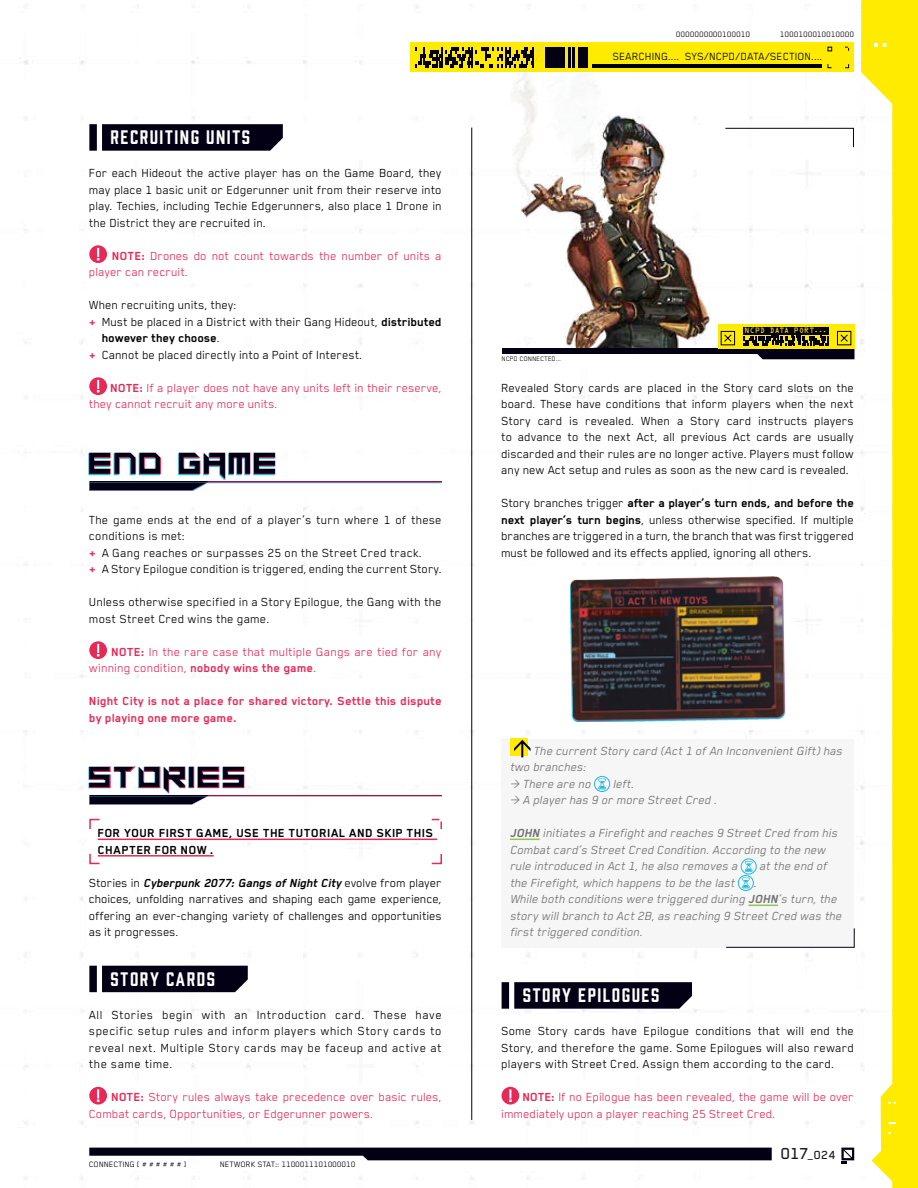
<style>
.page{position:relative;width:918px;height:1188px;background:#fff}
.page>*{position:absolute;margin:0;border:0;box-sizing:border-box;transform-origin:0 0}
.t1{font:27px "Motor Block";letter-spacing:.03em;color:#030015}
.t2{font:18px "Prohibition";letter-spacing:.085em;color:#fff}
.t3{font:13.5px/16.5px "Blender Pro";color:#000;text-align:justify}
.t4{font:13.5px/16.5px "Blender Pro";color:#e72958}
.t5{font:italic 13.5px/16.5px "Blender Pro";color:#706f6f}
.t6{font:700 13.5px/16.5px "Blender Pro";letter-spacing:.01em;color:#e72958}
.t7{font:700 13.5px/16.5px "Blender Pro";letter-spacing:.015em;color:#000}
.t8{font:500 13.5px "Blender Pro";color:#000}
.t9{font:12px "Blender Pro";letter-spacing:.01em;color:#000}
.t10{font:9px "Blender Pro";letter-spacing:.01em;color:#000}
.t11{font:7.5px "Blender Pro";letter-spacing:.01em;color:#000}
.t12{font:6.9px "OCRA Std";letter-spacing:.02em;color:#feeb00}
.s1{font-weight:700}
.s2{font-weight:700;color:#e72958}
.s3{font-weight:400}
.s4{font-weight:700;font-style:italic}
.s5{font-size:18.3px}
</style>
<div class="page">
<svg style="left:861px;top:0;width:57px;height:1188px"></svg>
<div style="left:410px;top:43px;width:444px;height:29px;background:#feeb00"></div>
<svg style="left:841px;top:1147px;width:14px;height:17px"></svg>
<svg style="left:89px;top:1148px;width:683px;height:12px;background:#272436"></svg>
<hr style="left:471px;top:128px;width:1px;height:992px;background:#030015">
<img style="left:570px;top:576px;width:216px;height:146px">
<img style="left:471px;top:42px;width:374px;height:307px">
<svg style="left:669px;top:331px;width:7px;height:7px"></svg>
<div style="left:502px;top:348px;width:324px;height:6px;background:#030015"></div>
<div style="left:718px;top:324px;width:137px;height:24px;background:#feeb00"></div>
<div style="left:744px;top:327px;width:85px;height:7px;background:#030015"></div>
<svg style="left:720px;top:331px;width:15px;height:15px"></svg>
<svg style="left:744px;top:331px;width:111px;height:28px"></svg>
<svg style="left:725px;top:128px;width:129px;height:20px"></svg>
<hr style="left:532px;top:47px;width:2px;height:21px;background:#030015">
<svg style="left:415px;top:47px;width:117px;height:21px"></svg>
<div style="left:545px;top:47px;width:20px;height:21px;background:#030015"></div>
<hr style="left:568px;top:47px;width:3px;height:21px;background:#030015">
<hr style="left:572px;top:47px;width:3px;height:21px;background:#030015">
<div style="left:578px;top:47px;width:10px;height:21px;background:#030015"></div>
<svg style="left:89px;top:452px;width:187px;height:28px"></svg>
<svg style="left:81px;top:766px;width:282px;height:29px"></svg>
<svg style="left:89px;top:481px;width:353px;height:10px"></svg>
<svg style="left:89px;top:795px;width:353px;height:10px"></svg>
<svg style="left:102px;top:124px;width:181px;height:27px;background:#0c091d"></svg>
<div style="left:89px;top:124px;width:8px;height:27px;background:#030015"></div>
<svg style="left:89px;top:245px;width:18px;height:18px"></svg>
<svg style="left:97px;top:248px;width:2px;height:12px"></svg>
<svg style="left:89px;top:377px;width:18px;height:18px"></svg>
<svg style="left:97px;top:380px;width:2px;height:12px"></svg>
<svg style="left:89px;top:641px;width:18px;height:18px"></svg>
<svg style="left:97px;top:644px;width:2px;height:12px"></svg>
<hr style="left:98px;top:839px;width:339px;height:1px;background:#e72958">
<hr style="left:98px;top:855px;width:116px;height:2px;background:#e72958">
<div style="left:102px;top:966px;width:146px;height:26px;background:#030015"></div>
<div style="left:89px;top:966px;width:8px;height:26px;background:#030015"></div>
<svg style="left:89px;top:1087px;width:18px;height:18px"></svg>
<svg style="left:97px;top:1089px;width:2px;height:13px"></svg>
<div style="left:502px;top:740px;width:352px;height:42px;background:#f6f6f6"></div>
<div style="left:502px;top:773px;width:352px;height:26px;background:#f6f6f6"></div>
<div style="left:502px;top:789px;width:352px;height:26px;background:#f6f6f6"></div>
<div style="left:502px;top:806px;width:352px;height:26px;background:#f6f6f6"></div>
<div style="left:502px;top:822px;width:352px;height:76px;background:#f6f6f6"></div>
<hr style="left:510px;top:839px;width:30px;height:1px;background:#94c356">
<div style="left:502px;top:888px;width:352px;height:59px;background:#f6f6f6"></div>
<hr style="left:748px;top:905px;width:30px;height:1px;background:#94c356">
<div style="left:510px;top:738px;width:18px;height:18px;background:#feeb00"></div>
<svg style="left:514px;top:740px;width:17px;height:17px"></svg>
<svg style="left:598px;top:779px;width:8px;height:10px"></svg>
<div style="left:594px;top:776px;width:16px;height:16px;border:1px solid #1dbadf;border-radius:50%"></div>
<svg style="left:745px;top:861px;width:8px;height:11px"></svg>
<div style="left:741px;top:859px;width:16px;height:15px;border:1px solid #1dbadf;border-radius:50%"></div>
<svg style="left:742px;top:878px;width:8px;height:10px"></svg>
<div style="left:738px;top:875px;width:16px;height:16px;border:1px solid #1dbadf;border-radius:50%"></div>
<svg style="left:89px;top:853px;width:12px;height:12px"></svg>
<svg style="left:431px;top:854px;width:11px;height:11px"></svg>
<svg style="left:432px;top:819px;width:10px;height:10px"></svg>
<svg style="left:89px;top:818px;width:11px;height:11px"></svg>
<svg style="left:726px;top:928px;width:129px;height:20px"></svg>
<svg style="left:514px;top:982px;width:178px;height:27px;background:#0c091d"></svg>
<div style="left:502px;top:982px;width:7px;height:27px;background:#030015"></div>
<div style="left:502px;top:1087px;width:17px;height:18px;background:#e72958;border-radius:50%"></div>
<svg style="left:509px;top:1089px;width:3px;height:13px"></svg>
<h2 class="t2" style="left:111px;top:125px;width:141px">RECRUITING UNITS</h2>
<p class="t3" style="left:89px;top:164px;width:354px">For each Hideout the active player has on the Game Board, they may place 1 basic unit or Edgerunner unit from their reserve into play. Techies, including Techie Edgerunners, also place 1 Drone in the District they are recruited in.</p>
<p class="t4" style="left:89px;top:247px;width:354px;text-indent:23px"><span class="s1">NOTE:</span> Drones do not count towards the number of units a player can recruit.</p>
<p class="t3" style="left:89px;top:296px;width:149px">When recruiting units, they:</p>
<p class="t3" style="left:89px;top:313px;width:354px"><span class="s2">+</span> Must be placed in a District with their Gang Hideout, <span class="s1">distributed</span></p>
<p class="t7" style="left:102px;top:330px;width:120px">however they choose<span class="s3">.</span></p>
<p class="t3" style="left:89px;top:346px;width:275px"><span class="s2">+</span> Cannot be placed directly into a Point of Interest.</p>
<p class="t4" style="left:89px;top:379px;width:354px;text-indent:21px"><span class="s1">NOTE:</span> If a player does not have any units left in their reserve, they cannot recruit any more units.</p>
<h1 class="t1" style="left:89px;top:447px;width:190px">END GAME</h1>
<p class="t3" style="left:89px;top:511px;width:354px;text-align:left">The game ends at the end of a player’s turn where 1 of these conditions is met:<br><span class="s2">+</span> A Gang reaches or surpasses 25 on the Street Cred track.<br><span class="s2">+</span> A Story Epilogue condition is triggered, ending the current Story.</p>
<p class="t3" style="left:89px;top:593px;width:354px">Unless otherwise specified in a Story Epilogue, the Gang with the most Street Cred wins the game.</p>
<p class="t4" style="left:89px;top:643px;width:354px;text-indent:22px"><span class="s1">NOTE:</span> In the rare case that multiple Gangs are tied for any winning condition, <span class="s1">nobody wins the game</span>.</p>
<p class="t6" style="left:89px;top:693px;width:354px">Night City is not a place for shared victory. Settle this dispute by playing one more game.</p>
<h1 class="t1" style="left:89px;top:761px;width:159px">STORIES</h1>
<p class="t7" style="left:98px;top:825px;width:337px">FOR YOUR FIRST GAME, USE THE TUTORIAL AND SKIP THIS<br>CHAPTER FOR NOW .</p>
<p class="t3" style="left:89px;top:874px;width:354px">Stories in <span class="s4">Cyberpunk 2077: Gangs of Night City</span> evolve from player choices, unfolding narratives and shaping each game experience, offering an ever-changing variety of challenges and opportunities as it progresses.</p>
<h2 class="t2" style="left:111px;top:966px;width:106px">STORY CARDS</h2>
<p class="t3" style="left:89px;top:1006px;width:354px">All Stories begin with an Introduction card. These have specific setup rules and inform players which Story cards to reveal next. Multiple Story cards may be faceup and active at the same time.</p>
<p class="t4" style="left:89px;top:1088px;width:354px;text-indent:22px"><span class="s1">NOTE:</span> Story rules always take precedence over basic rules,<br>Combat cards, Opportunities, or Edgerunner powers.</p>
<p class="t10" style="left:89px;top:1159px;width:99px">CONNECTING [ # # # # # # ]</p>
<p class="t10" style="left:220px;top:1159px;width:137px">NETWORK STAT:: 1100011101000010</p>
<p class="t10" style="left:676px;top:30px;width:75px">0000000000100010</p>
<p class="t10" style="left:780px;top:30px;width:75px">1000100010010000</p>
<p class="t9" style="left:613px;top:50px;width:211px">SEARCHING.... SYS/NCPD/DATA/SECTION....</p>
<p class="t11" style="left:502px;top:355px;width:61px">NCPD CONNECTED...</p>
<p class="t12" style="left:745px;top:328px;width:84px">NCPD DATA PORT...</p>
<p class="t3" style="left:502px;top:379px;width:354px">Revealed Story cards are placed in the Story card slots on the board. These have conditions that inform players when the next Story card is revealed. When a Story card instructs players to advance to the next Act, all previous Act cards are usually discarded and their rules are no longer active. Players must follow any new Act setup and rules as soon as the new card is revealed.</p>
<p class="t3" style="left:502px;top:494px;width:354px">Story branches trigger <span class="s1">after a player’s turn ends, and before the next player’s turn begins</span>, unless otherwise specified. If multiple branches are triggered in a turn, the branch that was first triggered must be followed and its effects applied, ignoring all others.</p>
<p class="t5" style="left:510px;top:742px;width:334px;text-indent:24px">The current Story card (Act 1 of An Inconvenient Gift) has two branches:<br>&gt; There are no</p>
<p class="t5" style="left:510px;top:775px;width:208px;text-indent:103px">left.<br>&gt; A player has 9 or more Street Cred .</p>
<p class="t5" style="left:510px;top:824px;width:329px"><span class="s1">JOHN</span> initiates a Firefight and reaches 9 Street Cred from his<br>Combat card’s Street Cred Condition. According to the new rule introduced in Act 1, he also removes a</p>
<p class="t5" style="left:760px;top:857px;width:69px">at the end of</p>
<p class="t5" style="left:510px;top:874px;width:226px">the Firefight, which happens to be the last</p>
<p class="t5" style="left:510px;top:874px;width:333px;text-indent:244px">.<br>While both conditions were triggered during <span class="s1">JOHN</span>’s turn, the story will branch to Act 2B, as reaching 9 Street Cred was the first triggered condition.</p>
<h2 class="t2" style="left:523px;top:983px;width:138px">STORY EPILOGUES</h2>
<p class="t3" style="left:502px;top:1022px;width:354px">Some Story cards have Epilogue conditions that will end the Story, and therefore the game. Some Epilogues will also reward players with Street Cred. Assign them according to the card.</p>
<p class="t4" style="left:502px;top:1088px;width:354px;text-indent:21px"><span class="s1">NOTE:</span> If no Epilogue has been revealed, the game will be over immediately upon a player reaching 25 Street Cred.</p>
<p class="t8" style="left:781px;top:1147px;width:56px"><span class="s5">017</span>_024</p>
</div>
